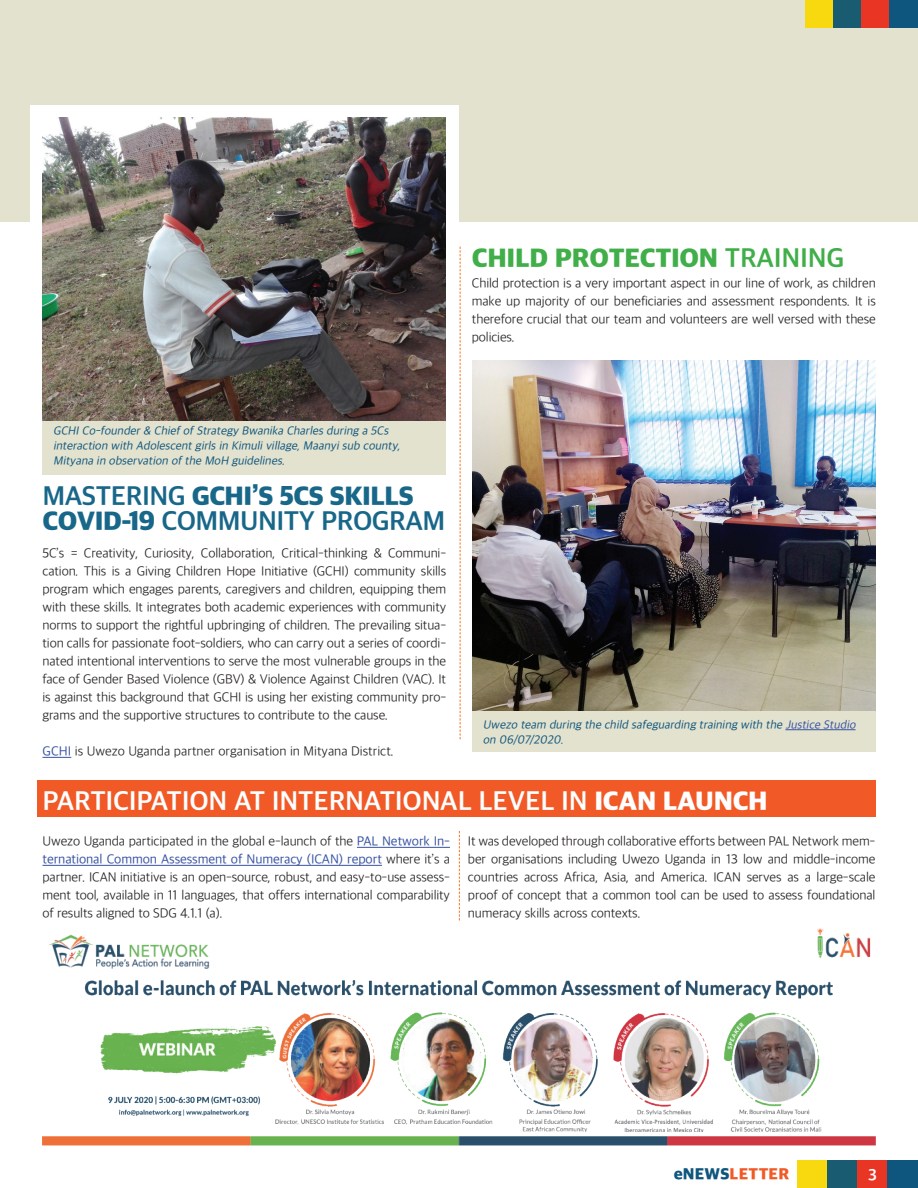
<style>
.page{position:relative;width:918px;height:1188px;background:#fff}
.page>*{position:absolute;margin:0;border:0;box-sizing:border-box;transform-origin:0 0}
.t1{font:700 27.15px/25.5px "Apple SD Gothic Neo";letter-spacing:-.02em;color:#186789}
.t2{font:700 27.15px "Apple SD Gothic Neo";letter-spacing:-.01em;color:#fff}
.t3{font:800 27.15px "Apple SD Gothic Neo";letter-spacing:-.01em;color:#40ae49}
.t4{font:800 16.5px "Apple SD Gothic Neo";letter-spacing:.01em;color:#f15a27}
.t5{font:700 16.5px "Apple SD Gothic Neo";color:#fff}
.t6{font:300 13.5px/18px "Apple SD Gothic Neo";letter-spacing:-.01em;color:#231f20;text-align:justify}
.t7{font:italic 12px/15px "Apple SD Gothic Neo";color:#0f567e}
.s1{font-weight:700}
.s2{font-weight:800}
.s3{font-weight:400;color:#3853a3}
.s4{color:#3853a3}
.s5{color:#0f567e}
</style>
<div class="page">
<div style="left:0;top:0;width:918px;height:221px;background:#e3e2ce"></div>
<div style="left:30px;top:105px;width:429px;height:226px;background:#fff"></div>
<div style="left:806px;top:0;width:28px;height:28px;background:#f8d80e"></div>
<div style="left:834px;top:0;width:28px;height:28px;background:#195c72"></div>
<div style="left:862px;top:0;width:28px;height:28px;background:#e83524"></div>
<div style="left:890px;top:0;width:28px;height:28px;background:#0f567e"></div>
<div style="left:798px;top:1160px;width:30px;height:28px;background:#f8d80e"></div>
<div style="left:828px;top:1160px;width:30px;height:28px;background:#195c72"></div>
<div style="left:858px;top:1160px;width:30px;height:28px;background:#e83524"></div>
<div style="left:888px;top:1160px;width:30px;height:28px;background:#0f567e"></div>
<img style="left:49px;top:929px;width:822px;height:70px">
<div style="left:37px;top:780px;width:838px;height:37px;background:#f15a27"></div>
<svg style="left:43px;top:757px;width:28px;height:1px"></svg>
<div style="left:472px;top:711px;width:404px;height:41px;background:#e3e2ce"></div>
<div style="left:43px;top:420px;width:403px;height:55px;background:#e3e2ce"></div>
<hr style="left:785px;top:729px;width:71px;height:1px;background:#3853a3">
<svg style="left:459px;top:831px;width:1px;height:89px"></svg>
<svg style="left:460px;top:247px;width:1px;height:492px"></svg>
<hr style="left:357px;top:847px;width:93px;height:1px;background:#3853a3">
<hr style="left:43px;top:865px;width:339px;height:1px;background:#3853a3">
<img style="left:100px;top:1012px;width:722px;height:119px">
<img style="left:472px;top:360px;width:404px;height:351px">
<img style="left:43px;top:118px;width:403px;height:302px">
<img style="left:43px;top:1136px;width:833px;height:9px">
<h1 class="t3" style="left:472px;top:243px;width:374px">CHILD PROTECTION <span class="s1">TRAINING</span></h1>
<p class="t6" style="left:472px;top:275px;width:405px">Child protection is a very important aspect in our line of work, as children make up majority of our beneficiaries and assessment respondents. It is therefore crucial that our team and volunteers are well versed with these policies.</p>
<p class="t7" style="left:53px;top:424px;width:351px">GCHICo-founder&amp; Chief of Strategy Bwanika Charles during a 5Cs interaction with Adolescentgirls in Kimulivillage,Maanyisub county,<br>Mityana in observation of the MoH guidelines.</p>
<h1 class="t1" style="left:43px;top:485px;width:404px">MASTERING <span class="s2">GCHI’S 5CS SKILLS<br>COVID-19</span> COMMUNITY PROGRAM</h1>
<p class="t6" style="left:43px;top:545px;width:405px">5C’s = Creativity, Curiosity, Collaboration, Critical-thinking &amp; Communi&shy;cation. This is a Giving Children Hope Initiative (GCHI) community skills program which engages parents, caregivers and children, equipping them with these skills. It integrates both academic experiences with community norms to support the rightful upbringing of children. The prevailing situa&shy;tion calls for passionate foot-soldiers, who can carry out a series of coordi&shy;nated intentional interventions to serve the most vulnerable groups in the face of Gender Based Violence (GBV) &amp; Violence Against Children (VAC). It is against this background that GCHI is using her existing community pro&shy;grams and the supportive structures to contribute to the cause.</p>
<p class="t6" style="left:43px;top:743px;width:353px"><span class="s3">GCHI</span> is Uwezo Uganda partner organisation in Mityana District.</p>
<p class="t7" style="left:483px;top:717px;width:377px">Uwezo team during the child safeguarding training with the <span class="s4">Justice Studio </span>on 06/07/2020.</p>
<h1 class="t2" style="left:43px;top:787px;width:727px">PARTICIPATION AT INTERNATIONAL LEVEL IN <span class="s2">ICAN LAUNCH</span></h1>
<p class="t6" style="left:43px;top:833px;width:409px">Uwezo Uganda participated in the global e-launch of the <span class="s3">PAL Network In&shy;ternational Common Assessment of Numeracy (ICAN) report</span> where it’s a partner. ICAN initiative is an open-source, robust, and easy-to-use assess&shy;ment tool, available in 11 languages, that offers international comparability of results aligned to SDG 4.1.1 (a).</p>
<p class="t6" style="left:468px;top:833px;width:409px">It was developed through collaborative efforts between PAL Network mem&shy;ber organisations including Uwezo Uganda in 13 low and middle-income countries across Africa, Asia, and America. ICAN serves as a large-scale proof of concept that a common tool can be used to assess foundational numeracy skills across contexts.</p>
<p class="t4" style="left:674px;top:1165px;width:117px"><span class="s5">eNEWS</span>LETTER</p>
<p class="t5" style="left:868px;top:1166px;width:10px">3</p>
</div>
